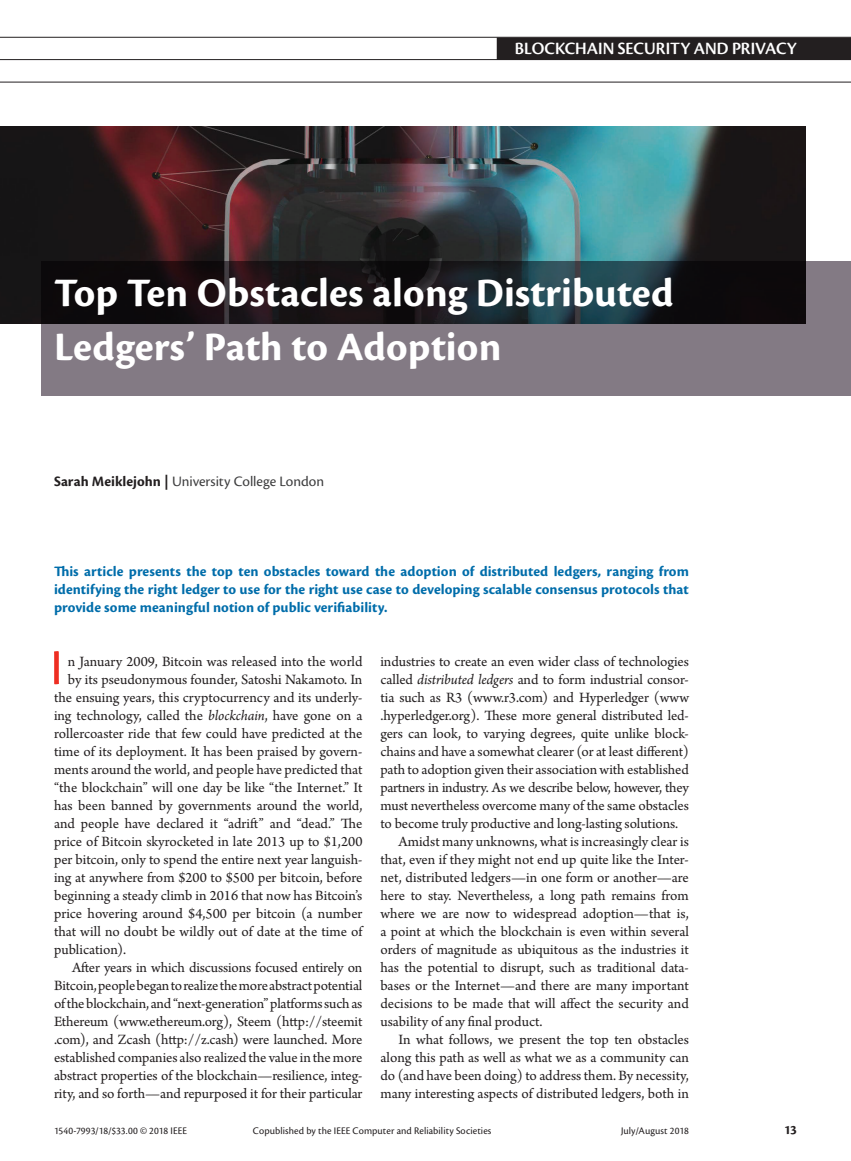
<style>
.page{position:relative;width:851px;height:1161px;background:#fff}
.page>*{position:absolute;margin:0;border:0;box-sizing:border-box;transform-origin:0 0}
.t1{font:52.35px "Cronos Pro";color:#ee2e22}
.t2{font:700 42px/54px "Cronos Pro";letter-spacing:.005em;color:#fff}
.t3{font:18px "Cronos Pro Semibold Disp";color:#fff}
.t4{font:15px "Arno Pro";letter-spacing:-.005em;color:#231f20}
.t5{font:700 15px/18px "Cronos Pro";letter-spacing:.005em;color:#006daa;text-align:justify}
.t6{font:15px "Cronos Pro";color:#3e3e3f}
.t7{font:700 13.5px "Cronos Pro";color:#231f20}
.t8{font:10.5px "Cronos Pro";letter-spacing:.01em;color:#231f20}
.s1{font-weight:700;color:#231f20}
.s2{font-style:italic}
</style>
<div class="page">
<img style="left:0;top:126px;width:806px;height:198px">
<hr style="left:0;top:37px;width:850px;height:1px;background:#231f20">
<hr style="left:0;top:59px;width:850px;height:1px;background:#231f20">
<hr style="left:0;top:82px;width:850px;height:1px;background:#231f20">
<div style="left:496px;top:38px;width:354px;height:22px;background:#231f20"></div>
<svg style="left:40px;top:262px;width:810px;height:134px;background:#545158"></svg>
<p class="t3" style="left:514px;top:38px;width:283px">BLOCKCHAIN SECURITY AND PRIVACY</p>
<h2 class="t2" style="left:54px;top:267px;width:621px">Top Ten Obstacles along Distributed<br>Ledgers’ Path to Adoption</h2>
<p class="t6" style="left:54px;top:473px;width:271px"><span class="s1">Sarah Meiklejohn |</span> University College London</p>
<p class="t5" style="left:54px;top:563px;width:636px">This article presents the top ten obstacles toward the adoption of distributed ledgers, ranging from identifying the right ledger to use for the right use case to developing scalable consensus protocols that provide some meaningful notion of public verifiability.</p>
<h1 class="t1" style="left:50px;top:638px;width:14px">I</h1>
<p class="t4" style="left:68px;top:653px;width:296px">n January 2009, Bitcoin was released into the world</p>
<p class="t4" style="left:380px;top:653px;width:310px">industries to create an even wider class of technologies</p>
<p class="t4" style="left:380px;top:671px;width:310px">called <span class="s2">distributed ledgers</span> and to form industrial consor-</p>
<p class="t4" style="left:380px;top:689px;width:310px">tia such as R3 (www.r3.com) and Hyperledger (www</p>
<p class="t4" style="left:380px;top:707px;width:310px">.hyperledger.org). These more general distributed led-</p>
<p class="t4" style="left:380px;top:725px;width:310px">gers can look, to varying degrees, quite unlike block-</p>
<p class="t4" style="left:380px;top:743px;width:310px">chains and have a somewhat clearer (or at least different)</p>
<p class="t4" style="left:380px;top:761px;width:310px">path to adoption given their association with established</p>
<p class="t4" style="left:380px;top:779px;width:310px">partners in industry. As we describe below, however, they</p>
<p class="t4" style="left:380px;top:797px;width:310px">must nevertheless overcome many of the same obstacles</p>
<p class="t4" style="left:380px;top:815px;width:299px">to become truly productive and long-lasting solutions.</p>
<p class="t4" style="left:398px;top:833px;width:292px">Amidst many unknowns, what is increasingly clear is</p>
<p class="t4" style="left:380px;top:851px;width:310px">that, even if they might not end up quite like the Inter-</p>
<p class="t4" style="left:380px;top:869px;width:310px">net, distributed ledgers—in one form or another—are</p>
<p class="t4" style="left:380px;top:887px;width:310px">here to stay. Nevertheless, a long path remains from</p>
<p class="t4" style="left:380px;top:905px;width:310px">where we are now to widespread adoption—that is,</p>
<p class="t4" style="left:380px;top:923px;width:310px">a point at which the blockchain is even within several</p>
<p class="t4" style="left:380px;top:941px;width:310px">orders of magnitude as ubiquitous as the industries it</p>
<p class="t4" style="left:380px;top:959px;width:310px">has the potential to disrupt, such as traditional data-</p>
<p class="t4" style="left:380px;top:977px;width:310px">bases or the Internet—and there are many important</p>
<p class="t4" style="left:380px;top:995px;width:310px">decisions to be made that will affect the security and</p>
<p class="t4" style="left:380px;top:1013px;width:164px">usability of any final product.</p>
<p class="t4" style="left:398px;top:1031px;width:292px">In what follows, we present the top ten obstacles</p>
<p class="t4" style="left:380px;top:1049px;width:310px">along this path as well as what we as a community can</p>
<p class="t4" style="left:380px;top:1067px;width:310px">do (and have been doing) to address them. By necessity,</p>
<p class="t4" style="left:380px;top:1085px;width:310px">many interesting aspects of distributed ledgers, both in</p>
<p class="t4" style="left:68px;top:671px;width:296px">by its pseudonymous founder, Satoshi Nakamoto. In</p>
<p class="t4" style="left:54px;top:689px;width:310px">the ensuing years, this cryptocurrency and its underly-</p>
<p class="t4" style="left:54px;top:707px;width:310px">ing technology, called the <span class="s2">blockchain</span>, have gone on a</p>
<p class="t4" style="left:54px;top:725px;width:310px">rollercoaster ride that few could have predicted at the</p>
<p class="t4" style="left:54px;top:743px;width:310px">time of its deployment. It has been praised by govern-</p>
<p class="t4" style="left:54px;top:761px;width:310px">ments around the world, and people have predicted that</p>
<p class="t4" style="left:54px;top:779px;width:310px">“the blockchain” will one day be like “the Internet.” It</p>
<p class="t4" style="left:54px;top:797px;width:310px">has been banned by governments around the world,</p>
<p class="t4" style="left:54px;top:815px;width:310px">and people have declared it “adrift” and “dead.” The</p>
<p class="t4" style="left:54px;top:833px;width:310px">price of Bitcoin skyrocketed in late 2013 up to $1,200</p>
<p class="t4" style="left:54px;top:851px;width:310px">per bitcoin, only to spend the entire next year languish-</p>
<p class="t4" style="left:54px;top:869px;width:310px">ing at anywhere from $200 to $500 per bitcoin, before</p>
<p class="t4" style="left:54px;top:887px;width:310px">beginning a steady climb in 2016 that now has Bitcoin’s</p>
<p class="t4" style="left:54px;top:905px;width:310px">price hovering around $4,500 per bitcoin (a number</p>
<p class="t4" style="left:54px;top:923px;width:310px">that will no doubt be wildly out of date at the time of</p>
<p class="t4" style="left:54px;top:941px;width:74px">publication).</p>
<p class="t4" style="left:72px;top:959px;width:292px">After years in which discussions focused entirely on</p>
<p class="t4" style="left:54px;top:977px;width:310px">Bitcoin, people began to realize the more abstract potential</p>
<p class="t4" style="left:54px;top:995px;width:310px">of the blockchain, and “next-generation” platforms such as</p>
<p class="t4" style="left:54px;top:1013px;width:310px">Ethereum (www.ethereum.org), Steem (http://steemit</p>
<p class="t4" style="left:54px;top:1031px;width:310px">.com), and Zcash (http://z.cash) were launched. More</p>
<p class="t4" style="left:54px;top:1049px;width:310px">established companies also realized the value in the more</p>
<p class="t4" style="left:54px;top:1067px;width:310px">abstract properties of the blockchain—resilience, integ-</p>
<p class="t4" style="left:54px;top:1085px;width:310px">rity, and so forth—and repurposed it for their particular</p>
<p class="t8" style="left:54px;top:1125px;width:135px">1540-7993/18/$33.00 © 2018 IEEE</p>
<p class="t8" style="left:253px;top:1125px;width:240px">Copublished by the IEEE Computer and Reliability Societies</p>
<p class="t8" style="left:621px;top:1125px;width:69px">July/August 2018</p>
<p class="t7" style="left:784px;top:1122px;width:14px">13</p>
</div>
